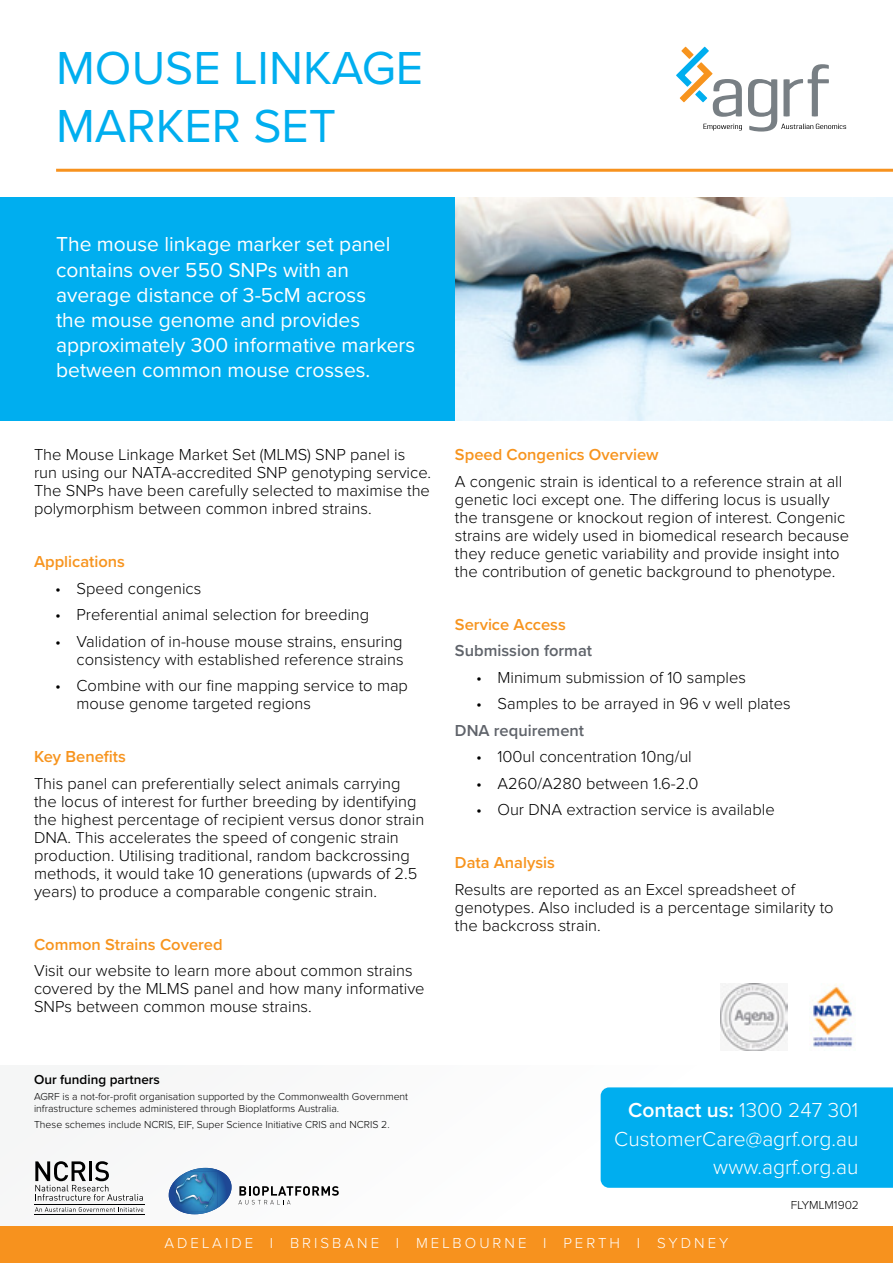
<style>
.page{position:relative;width:893px;height:1263px;background:#fff}
.page>*{position:absolute;margin:0;border:0;box-sizing:border-box;transform-origin:0 0}
.t1{font:48px/57.6px "Proxima Nova";color:#00aeef}
.t2{font:21px/25.2px "Proxima Nova";color:#fff}
.t3{font:300 21px/28.5px "Proxima Nova";color:#fff;text-align:right}
.t4{font:300 16.5px/18px "Proxima Nova";color:#000}
.t5{font:600 16.5px "Proxima Nova";color:#f7941e}
.t6{font:600 16.5px "Proxima Nova";color:#5f636a}
.t7{font:300 15px "Proxima Nova";letter-spacing:.2em;color:#fff}
.t8{font:600 13.5px "Proxima Nova";color:#000}
.t9{font:300 12px "Proxima Nova";color:#000}
.t10{font:300 10.5px/12px "Proxima Nova";color:#000}
.s1{font-weight:600}
</style>
<div class="page">
<svg style="left:703px;top:124px;width:39px;height:7px"></svg>
<svg style="left:748px;top:64px;width:98px;height:68px"></svg>
<svg style="left:676px;top:47px;width:66px;height:70px"></svg>
<hr style="left:56px;top:169px;width:837px;height:3px;background:#f7921e">
<div style="left:0;top:1066px;width:893px;height:161px;background:#fbfbfb"></div>
<div style="left:0;top:198px;width:455px;height:223px;background:#00aeef"></div>
<div style="left:601px;top:1087px;width:292px;height:101px;background:#00aeef"></div>
<div style="left:0;top:1227px;width:893px;height:36px;background:#f7921e"></div>
<img style="left:455px;top:198px;width:438px;height:223px">
<svg style="left:35px;top:1161px;width:108px;height:39px"></svg>
<svg style="left:35px;top:1207px;width:108px;height:5px"></svg>
<hr style="left:34px;top:1205px;width:111px;height:1px;background:#000">
<hr style="left:34px;top:1214px;width:111px;height:1px;background:#000">
<svg style="left:238px;top:1186px;width:101px;height:18px"></svg>
<svg style="left:168px;top:1168px;width:64px;height:46px"></svg>
<img style="left:812px;top:984px;width:44px;height:63px">
<img style="left:721px;top:984px;width:66px;height:66px">
<h1 class="t1" style="left:56px;top:37px;width:369px">MOUSE LINKAGE<br>MARKER SET</h1>
<p class="t2" style="left:56px;top:231px;width:361px">The mouse linkage marker set panel contains over 550 SNPs with an average distance of 3-5cM across<br>the mouse genome and provides approximately 300 informative markers between common mouse crosses.</p>
<p class="t4" style="left:34px;top:446px;width:399px">The Mouse Linkage Market Set (MLMS) SNP panel is run using our NATA-accredited SNP genotyping service.<br>The SNPs have been carefully selected to maximise the polymorphism between common inbred strains.</p>
<p class="t5" style="left:34px;top:549px;width:93px">Applications</p>
<p class="t4" style="left:55px;top:580px;width:148px">• Speed congenics</p>
<p class="t4" style="left:55px;top:606px;width:315px">• Preferential animal selection for breeding</p>
<p class="t4" style="left:55px;top:633px;width:350px;text-align:right">• Validation of in-house mouse strains, ensuring consistency with established reference strains</p>
<p class="t4" style="left:77px;top:677px;width:333px;text-indent:-21px">• Combine with our fine mapping service to map mouse genome targeted regions</p>
<p class="t5" style="left:34px;top:744px;width:94px">Key Benefits</p>
<p class="t4" style="left:34px;top:775px;width:392px">This panel can preferentially select animals carrying the locus of interest for further breeding by identifying the highest percentage of recipient versus donor strain DNA. This accelerates the speed of congenic strain production. Utilising traditional, random backcrossing methods, it would take 10 generations (upwards of 2.5 years) to produce a comparable congenic strain.</p>
<p class="t5" style="left:34px;top:932px;width:190px">Common Strains Covered</p>
<p class="t4" style="left:34px;top:962px;width:392px">Visit our website to learn more about common strains covered by the MLMS panel and how many informative<br>SNPs between common mouse strains.</p>
<p class="t8" style="left:34px;top:1069px;width:127px">Our funding partners</p>
<p class="t10" style="left:34px;top:1091px;width:376px">AGRF is a not-for-profit organisation supported by the Commonwealth Government infrastructure schemes administered through Bioplatforms Australia.</p>
<p class="t10" style="left:34px;top:1119px;width:357px">These schemes include NCRIS, EIF, Super Science Initiative CRIS and NCRIS 2.</p>
<p class="t5" style="left:455px;top:442px;width:205px">Speed Congenics Overview</p>
<p class="t4" style="left:455px;top:473px;width:396px">A congenic strain is identical to a reference strain at all genetic loci except one. The differing locus is usually the transgene or knockout region of interest. Congenic strains are widely used in biomedical research because they reduce genetic variability and provide insight into the contribution of genetic background to phenotype.</p>
<p class="t5" style="left:455px;top:612px;width:112px">Service Access</p>
<p class="t6" style="left:455px;top:638px;width:139px">Submission format</p>
<p class="t4" style="left:476px;top:669px;width:271px">• Minimum submission of 10 samples</p>
<p class="t4" style="left:476px;top:695px;width:316px">• Samples to be arrayed in 96 v well plates</p>
<p class="t6" style="left:455px;top:718px;width:131px">DNA requirement</p>
<p class="t4" style="left:476px;top:748px;width:217px">• 100ul concentration 10ng/ul</p>
<p class="t4" style="left:476px;top:775px;width:224px">• A260/A280 between 1.6-2.0</p>
<p class="t4" style="left:476px;top:801px;width:300px">• Our DNA extraction service is available</p>
<p class="t5" style="left:455px;top:850px;width:102px">Data Analysis</p>
<p class="t4" style="left:455px;top:881px;width:380px">Results are reported as an Excel spreadsheet of genotypes. Also included is a percentage similarity to the backcross strain.</p>
<p class="t3" style="left:614px;top:1097px;width:246px"><span class="s1">Contact us:</span> 1300 247 301<br>CustomerCare@agrf.org.au www.agrf.org.au</p>
<p class="t9" style="left:791px;top:1199px;width:70px">FLYMLM1902</p>
<p class="t7" style="left:164px;top:1236px;width:565px">ADELAIDE I BRISBANE I MELBOURNE I PERTH I SYDNEY</p>
</div>
